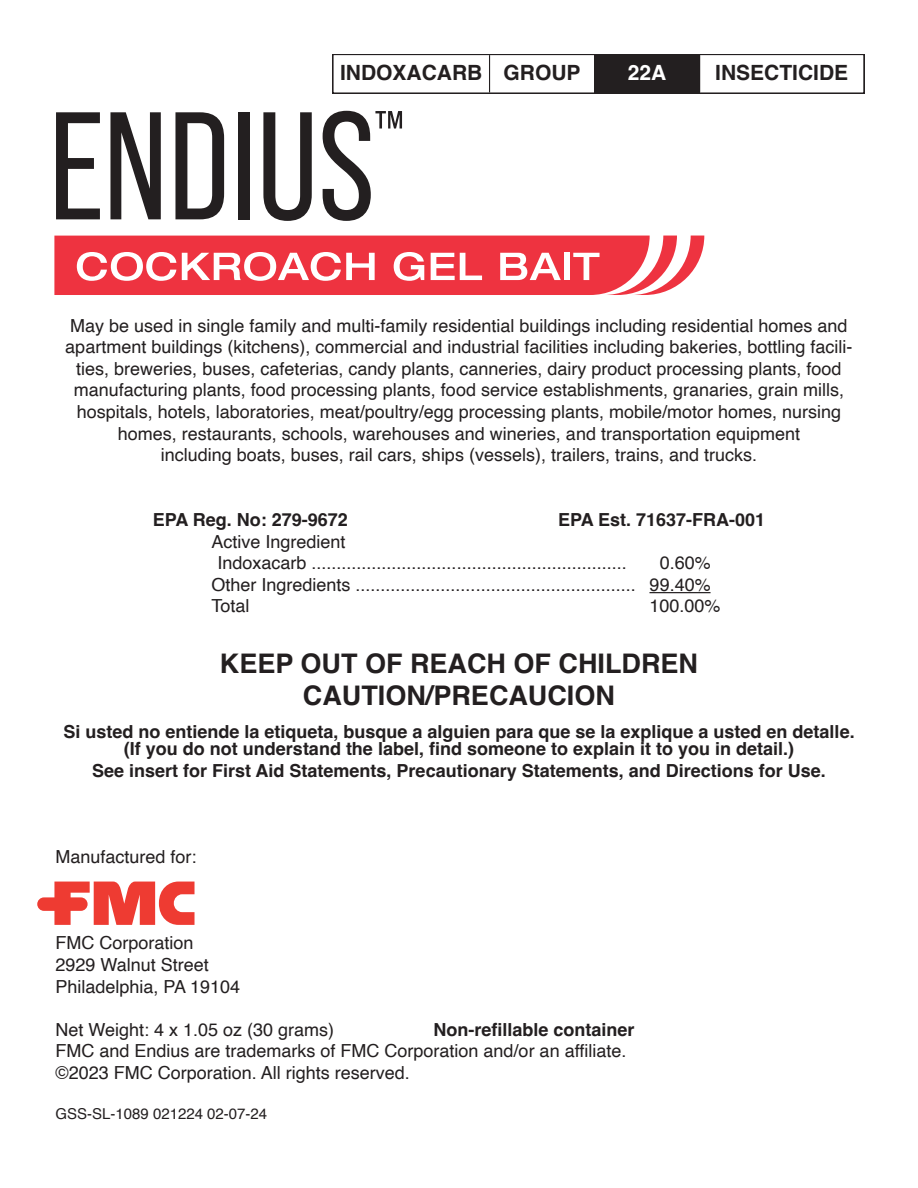
<style>
.page{position:relative;width:918px;height:1188px;background:#fff}
.page>*{position:absolute;margin:0;border:0;box-sizing:border-box;transform-origin:0 0}
.t1{font:700 27px/32.4px "Helvetica";color:#231f20;text-align:center}
.t2{font:700 21px "Helvetica";color:#231f20}
.t3{font:700 21px "Helvetica";color:#fff}
.t4{font:18px/21.6px "Helvetica";color:#231f20}
.t5{font:700 18px/16.5px "Helvetica";color:#231f20;text-align:center}
.t6{font:15px "Helvetica";color:#231f20}
</style>
<div class="page">
<svg style="left:56px;top:112px;width:44px;height:107px"></svg>
<svg style="left:110px;top:112px;width:51px;height:107px"></svg>
<svg style="left:175px;top:112px;width:49px;height:107px"></svg>
<div style="left:238px;top:112px;width:12px;height:107px;background:#231f20"></div>
<svg style="left:263px;top:112px;width:49px;height:109px"></svg>
<svg style="left:323px;top:111px;width:79px;height:110px"></svg>
<svg style="left:54px;top:236px;width:650px;height:59px"></svg>
<hr style="left:650px;top:592px;width:61px;height:1px;background:#231f20">
<svg style="left:37px;top:882px;width:158px;height:43px"></svg>
<svg style="left:332px;top:54px;width:532px;height:40px"></svg>
<hr style="left:489px;top:55px;width:1px;height:37px;background:#231f20">
<hr style="left:594px;top:55px;width:1px;height:37px;background:#231f20">
<hr style="left:699px;top:55px;width:1px;height:37px;background:#231f20">
<p class="t2" style="left:340px;top:64px;width:242px">INDOXACARB GROUP</p>
<p class="t3" style="left:628px;top:64px;width:40px">22A</p>
<p class="t2" style="left:715px;top:64px;width:135px">INSECTICIDE</p>
<p class="t4" style="left:65px;top:316px;width:789px;text-align:center">May be used in single family and multi-family residential buildings including residential homes and apartment buildings (kitchens), commercial and industrial facilities including bakeries, bottling facili&shy;ties, breweries, buses, cafeterias, candy plants, canneries, dairy product processing plants, food manufacturing plants, food processing plants, food service establishments, granaries, grain mills, hospitals, hotels, laboratories, meat/poultry/egg processing plants, mobile/motor homes, nursing homes, restaurants, schools, warehouses and wineries, and transportation equipment<br>including boats, buses, rail cars, ships (vessels), trailers, trains, and trucks.</p>
<p class="t5" style="left:153px;top:513px;width:197px">EPA Reg. No: 279-9672</p>
<p class="t5" style="left:558px;top:513px;width:209px">EPA Est. 71637-FRA-001</p>
<p class="t4" style="left:218px;top:532px;width:411px;text-indent:-6px">Active Ingredient<br>Indoxacarb ...............................................................</p>
<p class="t4" style="left:212px;top:553px;width:501px;text-align:justify;text-indent:448px">0.60% Other Ingredients ........................................................ 99.40% Total</p>
<p class="t4" style="left:649px;top:597px;width:73px">100.00%</p>
<h1 class="t1" style="left:220px;top:650px;width:480px">KEEP OUT OF REACH OF CHILDREN<br>CAUTION/PRECAUCION</h1>
<p class="t5" style="left:63px;top:725px;width:793px">Si usted no entiende la etiqueta, busque a alguien para que se la explique a usted en detalle. (If you do not understand the label, find someone to explain it to you in detail.)</p>
<p class="t5" style="left:92px;top:763px;width:735px">See insert for First Aid Statements, Precautionary Statements, and Directions for Use.</p>
<p class="t4" style="left:56px;top:847px;width:143px">Manufactured for:</p>
<p class="t4" style="left:56px;top:934px;width:186px">FMC Corporation<br>2929 Walnut Street<br>Philadelphia, PA 19104</p>
<p class="t4" style="left:56px;top:1020px;width:280px">Net Weight: 4 x 1.05 oz (30 grams)</p>
<p class="t5" style="left:434px;top:1023px;width:203px">Non-refillable container</p>
<p class="t4" style="left:56px;top:1042px;width:572px">FMC and Endius are trademarks of FMC Corporation and/or an affiliate. ©2023 FMC Corporation. All rights reserved.</p>
<p class="t6" style="left:56px;top:1107px;width:213px">GSS-SL-1089 021224 02-07-24</p>
</div>
